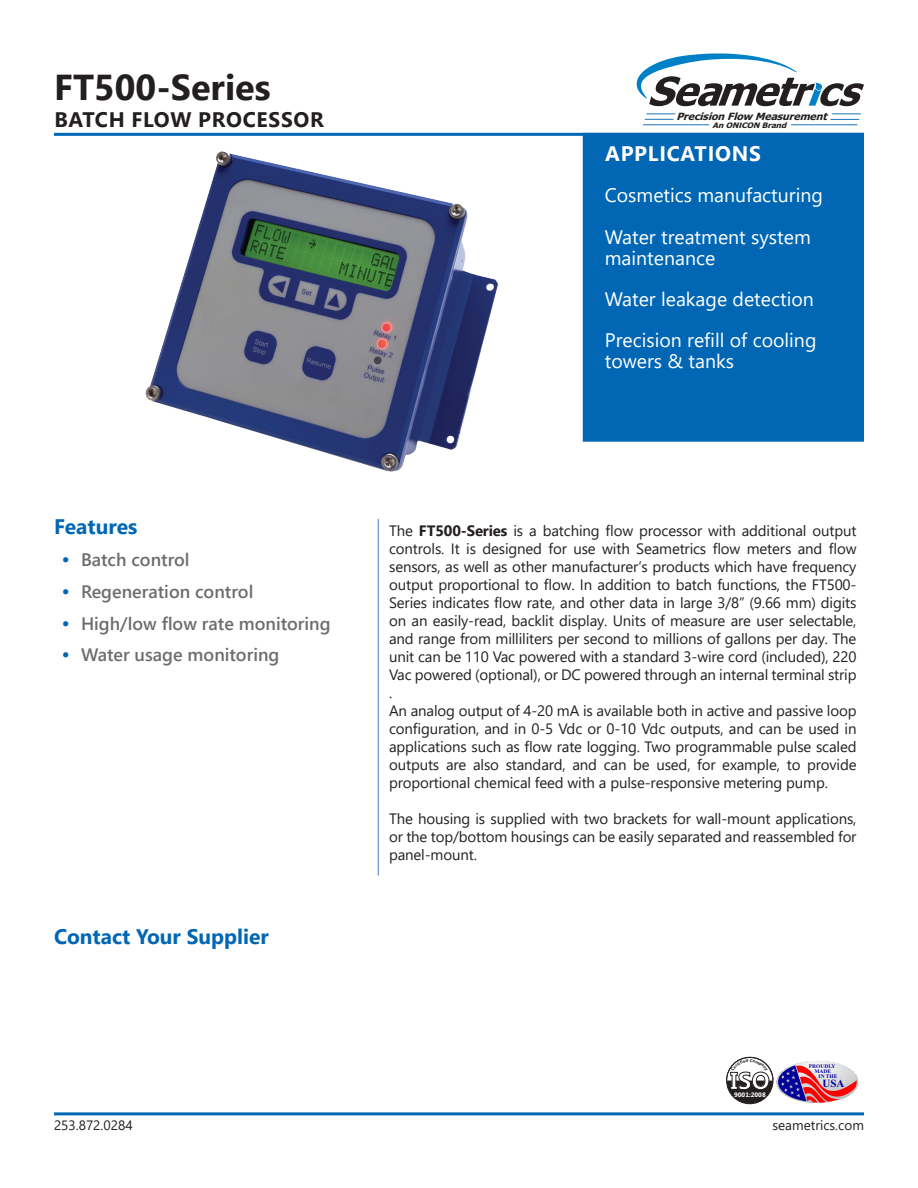
<style>
.page{position:relative;width:918px;height:1188px;background:#fff}
.page>*{position:absolute;margin:0;border:0;box-sizing:border-box;transform-origin:0 0}
.t1{font:700 36px "Segoe UI";color:#231f20}
.t2{font:700 24.3px "Segoe UI";color:#fff}
.Heading_1{font:700 21px "Segoe UI";color:#0167b4}
.t3{font:700 21px "Segoe UI";letter-spacing:.035em;color:#231f20}
.Features_Box_Title{font:700 21px "Segoe UI";letter-spacing:.035em;color:#fff}
.Features_Box{font:19.5px/21px "Segoe UI";color:#fff}
.t4{font:600 18px "Segoe UI";color:#6c6d70}
.Main_Text{font:15px/18px "Segoe UI";letter-spacing:-.01em;color:#231f20;text-align:justify}
.t5{font:13.5px "Segoe UI";color:#231f20}
.t6{font:700 10.95px "Times New Roman";color:#009}
.t7{font:italic 700 10.05px "Tahoma";color:#231f20;scale:1.04 1}
.t8{font:italic 700 7.5px "Tahoma";color:#231f20;scale:1.09 1}
.t9{font:700 6.45px "Segoe UI";color:#fff}
.t10{font:700 5.55px "Times New Roman";color:#009}
.s1{font-family:"Arial"}
.s2{font-size:21px;color:#0167b4}
.s3{font-weight:700}
</style>
<div class="page">
<hr style="left:54px;top:133px;width:810px;height:3px;background:#0167b4">
<svg style="left:645px;top:113px;width:30px;height:7px"></svg>
<svg style="left:831px;top:113px;width:30px;height:7px"></svg>
<svg style="left:637px;top:53px;width:227px;height:53px"></svg>
<hr style="left:643px;top:124px;width:66px;height:1px;background:#1774bb">
<hr style="left:791px;top:124px;width:66px;height:1px;background:#1774bb">
<div style="left:583px;top:133px;width:281px;height:309px;background:#0167b4"></div>
<hr style="left:54px;top:1112px;width:810px;height:3px;background:#0167b4">
<img style="left:145px;top:151px;width:353px;height:321px">
<hr style="left:378px;top:519px;width:1px;height:356px;background:#7ea0d3">
<svg style="left:726px;top:1056px;width:132px;height:49px"></svg>
<h1 class="t1" style="left:54px;top:53px;width:218px">FT500-Series</h1>
<p class="t7" style="left:676px;top:110px;width:148px">Precision Flow Measurement</p>
<h3 class="t3" style="left:54px;top:100px;width:271px">BATCH FLOW PROCESSOR</h3>
<p class="t8" style="left:713px;top:121px;width:71px">An ON<span class="s1">I</span>CON Brand</p>
<p class="Features_Box_Title" style="left:605px;top:134px;width:157px">APPLICATIONS</p>
<p class="Features_Box" style="left:605px;top:183px;width:220px">Cosmetics manufacturing</p>
<p class="Features_Box" style="left:605px;top:224px;width:207px">Water treatment system maintenance</p>
<p class="Features_Box" style="left:605px;top:287px;width:211px">Water leakage detection</p>
<p class="Features_Box" style="left:605px;top:328px;width:213px">Precision refill of cooling towers &amp; tanks</p>
<p class="Heading_1" style="left:54px;top:507px;width:85px">Features</p>
<p class="t4" style="left:62px;top:543px;width:130px"><span class="s2">•</span> Batch control</p>
<p class="t4" style="left:62px;top:575px;width:193px"><span class="s2">•</span> Regeneration control</p>
<p class="t4" style="left:62px;top:606px;width:271px"><span class="s2">•</span> High/low flow rate monitoring</p>
<p class="t4" style="left:62px;top:638px;width:219px"><span class="s2">•</span> Water usage monitoring</p>
<p class="Heading_1" style="left:54px;top:917px;width:216px">Contact Your Supplier</p>
<p class="Main_Text" style="left:389px;top:520px;width:469px">The <span class="s3">FT500-Series</span> is a batching flow processor with additional output controls. It is designed for use with Seametrics flow meters and flow sensors, as well as other manufacturer’s products which have frequency output proportional to flow. In addition to batch functions, the FT500- Series indicates flow rate, and other data in large 3/8” (9.66 mm) digits on an easily-read, backlit display. Units of measure are user selectable, and range from milliliters per second to millions of gallons per day. The unit can be 110 Vac powered with a standard 3-wire cord (included), 220<br>Vac powered (optional), or DC powered through an internal terminal strip</p>
<p class="Main_Text" style="left:389px;top:682px;width:5px">.</p>
<p class="Main_Text" style="left:389px;top:700px;width:469px">An analog output of 4-20 mA is available both in active and passive loop configuration, and in 0-5 Vdc or 0-10 Vdc outputs, and can be used in applications such as flow rate logging. Two programmable pulse scaled outputs are also standard, and can be used, for example, to provide proportional chemical feed with a pulse-responsive metering pump.</p>
<p class="Main_Text" style="left:389px;top:808px;width:469px">The housing is supplied with two brackets for wall-mount applications, or the top/bottom housings can be easily separated and reassembled for panel-mount.</p>
<h2 class="t2" style="left:730px;top:1063px;width:41px">ISO</h2>
<p class="t9" style="left:734px;top:1090px;width:33px">9001:2008</p>
<p class="t10" style="left:809px;top:1062px;width:28px">PROUDLY</p>
<p class="t10" style="left:814px;top:1067px;width:18px">MADE</p>
<p class="t10" style="left:819px;top:1072px;width:20px">IN THE</p>
<p class="t6" style="left:823px;top:1076px;width:23px">USA</p>
<p class="t5" style="left:54px;top:1113px;width:80px">253.872.0284</p>
<p class="t5" style="left:772px;top:1113px;width:93px">seametrics.com</p>
</div>
